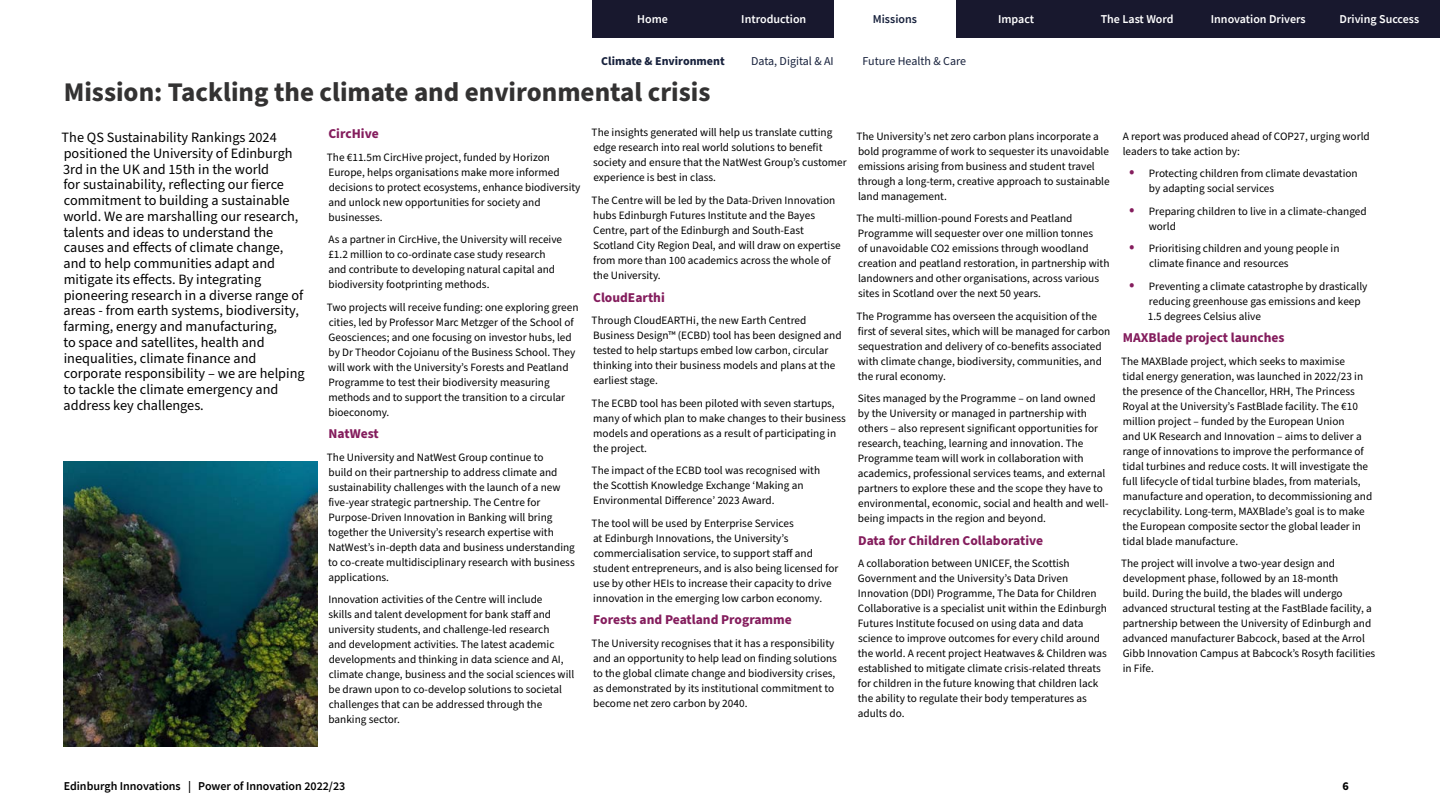
<style>
.page{position:relative;width:1440px;height:810px;background:#fff}
.page>*{position:absolute;margin:0;border:0;box-sizing:border-box;transform-origin:0 0}
.t1{font:700 27px "Source Sans Pro";color:#333232}
.t2{font:14.25px/15.8px "Source Sans Pro";color:#000}
.t3{font:700 13.5px "Source Sans Pro";color:#841d5d}
.t4{font:600 12px "Source Sans Pro";color:#fff}
.t5{font:600 12px "Source Sans Pro";color:#000}
.t6{font:12px "Source Sans Pro";color:#17213c}
.t7{font:700 12px "Source Sans Pro";color:#17213c}
.t8{font:600 12px "Source Sans Pro";color:#17213c}
.t9{font:700 12px "Source Sans Pro";color:#000}
.t10{font:11.25px/15px "Source Sans Pro";color:#000}
.s1{font-size:18px;color:#841d5d}
</style>
<div class="page">
<img style="left:64px;top:462px;width:253px;height:284px">
<div style="left:713px;top:0;width:121px;height:38px;background:#18182e"></div>
<div style="left:592px;top:0;width:121px;height:38px;background:#18182e"></div>
<div style="left:956px;top:0;width:121px;height:38px;background:#18182e"></div>
<div style="left:1077px;top:0;width:121px;height:38px;background:#18182e"></div>
<div style="left:1198px;top:0;width:121px;height:38px;background:#18182e"></div>
<div style="left:1319px;top:0;width:121px;height:38px;background:#18182e"></div>
<p class="t4" style="left:637px;top:11px;width:32px">Home</p>
<p class="t4" style="left:741px;top:11px;width:67px">Introduction</p>
<p class="t4" style="left:998px;top:11px;width:38px">Impact</p>
<p class="t4" style="left:1101px;top:11px;width:74px">The Last Word</p>
<p class="t4" style="left:1211px;top:11px;width:96px">Innovation Drivers</p>
<p class="t4" style="left:1340px;top:11px;width:81px">Driving Success</p>
<p class="t8" style="left:873px;top:11px;width:46px">Missions</p>
<p class="t7" style="left:601px;top:53px;width:125px">Climate &amp; Environment</p>
<p class="t6" style="left:751px;top:53px;width:84px">Data, Digital &amp; AI</p>
<p class="t6" style="left:863px;top:53px;width:105px">Future Health &amp; Care</p>
<h1 class="t1" style="left:64px;top:74px;width:648px">Mission: Tackling the climate and environmental crisis</h1>
<p class="t2" style="left:62px;top:130px;width:245px">The QS Sustainability Rankings 2024 positioned the University of Edinburgh 3rd in the UK and 15th in the world<br>for sustainability, reflecting our fierce commitment to building a sustainable world. We are marshalling our research, talents and ideas to understand the causes and effects of climate change, and to help communities adapt and mitigate its effects. By integrating pioneering research in a diverse range of areas - from earth systems, biodiversity, farming, energy and manufacturing,<br>to space and satellites, health and inequalities, climate finance and corporate responsibility – we are helping to tackle the climate emergency and address key challenges.</p>
<p class="t3" style="left:328px;top:125px;width:52px">CircHive</p>
<p class="t10" style="left:327px;top:150px;width:255px">The €11.5m CircHive project, funded by Horizon Europe, helps organisations make more informed decisions to protect ecosystems, enhance biodiversity and unlock new opportunities for society and businesses.</p>
<p class="t10" style="left:328px;top:232px;width:235px">As a partner in CircHive, the University will receive £1.2 million to co-ordinate case study research and contribute to developing natural capital and biodiversity footprinting methods.</p>
<p class="t10" style="left:327px;top:300px;width:253px">Two projects will receive funding: one exploring green cities, led by Professor Marc Metzger of the School of Geosciences; and one focusing on investor hubs, led by Dr Theodor Cojoianu of the Business School. They will work with the University’s Forests and Peatland Programme to test their biodiversity measuring methods and to support the transition to a circular bioeconomy.</p>
<p class="t3" style="left:329px;top:425px;width:52px">NatWest</p>
<p class="t10" style="left:327px;top:450px;width:250px">The University and NatWest Group continue to<br>build on their partnership to address climate and sustainability challenges with the launch of a new five-year strategic partnership. The Centre for Purpose-Driven Innovation in Banking will bring together the University’s research expertise with NatWest’s in-depth data and business understanding to co-create multidisciplinary research with business applications.</p>
<p class="t10" style="left:328px;top:592px;width:247px">Innovation activities of the Centre will include<br>skills and talent development for bank staff and university students, and challenge-led research<br>and development activities. The latest academic developments and thinking in data science and AI, climate change, business and the social sciences will be drawn upon to co-develop solutions to societal challenges that can be addressed through the banking sector.</p>
<p class="t10" style="left:592px;top:126px;width:256px">The insights generated will help us translate cutting edge research into real world solutions to benefit society and ensure that the NatWest Group’s customer experience is best in class.</p>
<p class="t10" style="left:592px;top:193px;width:251px">The Centre will be led by the Data-Driven Innovation hubs Edinburgh Futures Institute and the Bayes Centre, part of the Edinburgh and South-East Scotland City Region Deal, and will draw on expertise from more than 100 academics across the whole of the University.</p>
<p class="t3" style="left:593px;top:288px;width:73px">CloudEarthi</p>
<p class="t10" style="left:592px;top:313px;width:251px">Through CloudEARTHi, the new Earth Centred Business Design™ (ECBD) tool has been designed and tested to help startups embed low carbon, circular thinking into their business models and plans at the earliest stage.</p>
<p class="t10" style="left:592px;top:396px;width:256px">The ECBD tool has been piloted with seven startups, many of which plan to make changes to their business models and operations as a result of participating in the project.</p>
<p class="t10" style="left:592px;top:463px;width:230px">The impact of the ECBD tool was recognised with the Scottish Knowledge Exchange ‘Making an<br>Environmental Difference’ 2023 Award.</p>
<p class="t10" style="left:592px;top:516px;width:248px">The tool will be used by Enterprise Services<br>at Edinburgh Innovations, the University’s commercialisation service, to support staff and student entrepreneurs, and is also being licensed for use by other HEIs to increase their capacity to drive innovation in the emerging low carbon economy.</p>
<p class="t3" style="left:593px;top:610px;width:200px">Forests and Peatland Programme</p>
<p class="t10" style="left:592px;top:636px;width:247px">The University recognises that it has a responsibility and an opportunity to help lead on finding solutions to the global climate change and biodiversity crises, as demonstrated by its institutional commitment to become net zero carbon by 2040.</p>
<p class="t10" style="left:856px;top:129px;width:255px">The University’s net zero carbon plans incorporate a bold programme of work to sequester its unavoidable emissions arising from business and student travel through a long-term, creative approach to sustainable land management.</p>
<p class="t10" style="left:856px;top:211px;width:255px">The multi-million-pound Forests and Peatland Programme will sequester over one million tonnes<br>of unavoidable CO2 emissions through woodland creation and peatland restoration, in partnership with landowners and other organisations, across various sites in Scotland over the next 50 years.</p>
<p class="t10" style="left:856px;top:309px;width:256px">The Programme has overseen the acquisition of the first of several sites, which will be managed for carbon sequestration and delivery of co-benefits associated with climate change, biodiversity, communities, and the rural economy.</p>
<p class="t10" style="left:858px;top:391px;width:252px">Sites managed by the Programme – on land owned by the University or managed in partnership with others – also represent significant opportunities for research, teaching, learning and innovation. The Programme team will work in collaboration with academics, professional services teams, and external partners to explore these and the scope they have to environmental, economic, social and health and well&shy;being impacts in the region and beyond.</p>
<p class="t3" style="left:858px;top:531px;width:187px">Data for Children Collaborative</p>
<p class="t10" style="left:858px;top:556px;width:251px">A collaboration between UNICEF, the Scottish Government and the University’s Data Driven Innovation (DDI) Programme, The Data for Children Collaborative is a specialist unit within the Edinburgh Futures Institute focused on using data and data science to improve outcomes for every child around the world. A recent project Heatwaves &amp; Children was established to mitigate climate crisis-related threats for children in the future knowing that children lack the ability to regulate their body temperatures as adults do.</p>
<p class="t10" style="left:1123px;top:129px;width:249px">A report was produced ahead of COP27, urging world leaders to take action by:</p>
<p class="t10" style="left:1149px;top:166px;width:210px;text-indent:-20px"><span class="s1">•</span> Protecting children from climate devastation by adapting social services</p>
<p class="t10" style="left:1149px;top:204px;width:220px;text-indent:-20px"><span class="s1">•</span> Preparing children to live in a climate-changed world</p>
<p class="t10" style="left:1149px;top:241px;width:192px;text-indent:-20px"><span class="s1">•</span> Prioritising children and young people in climate finance and resources</p>
<p class="t10" style="left:1148px;top:279px;width:221px;text-indent:-19px"><span class="s1">•</span> Preventing a climate catastrophe by drastically reducing greenhouse gas emissions and keep<br>1.5 degrees Celsius alive</p>
<p class="t3" style="left:1123px;top:328px;width:163px">MAXBlade project launches</p>
<p class="t10" style="left:1121px;top:354px;width:253px">The MAXBlade project, which seeks to maximise<br>tidal energy generation, was launched in 2022/23 in the presence of the Chancellor, HRH, The Princess Royal at the University’s FastBlade facility. The €10 million project – funded by the European Union<br>and UK Research and Innovation – aims to deliver a range of innovations to improve the performance of tidal turbines and reduce costs. It will investigate the full lifecycle of tidal turbine blades, from materials, manufacture and operation, to decommissioning and recyclability. Long-term, MAXBlade’s goal is to make the European composite sector the global leader in tidal blade manufacture.</p>
<p class="t10" style="left:1121px;top:556px;width:256px">The project will involve a two-year design and development phase, followed by an 18-month<br>build. During the build, the blades will undergo advanced structural testing at the FastBlade facility, a partnership between the University of Edinburgh and advanced manufacturer Babcock, based at the Arrol Gibb Innovation Campus at Babcock’s Rosyth facilities in Fife.</p>
<p class="t5" style="left:64px;top:778px;width:283px">Edinburgh Innovations | Power of Innovation 2022/23</p>
<p class="t9" style="left:1342px;top:778px;width:8px">6</p>
</div>
